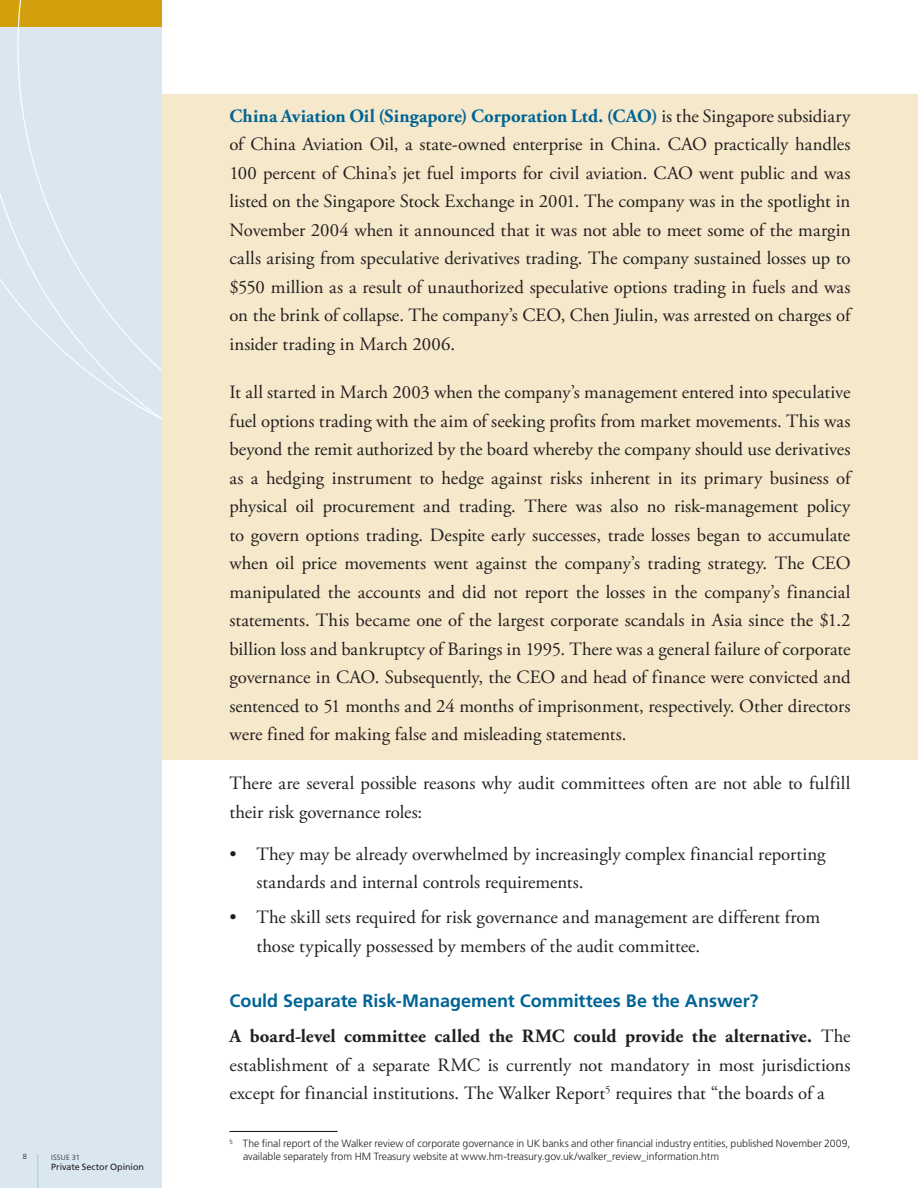
<style>
.page{position:relative;width:918px;height:1188px;background:#fff}
.page>*{position:absolute;margin:0;border:0;box-sizing:border-box;transform-origin:0 0}
.Body_Copy{font:18.75px/28.5px "Adobe Garamond Pro";color:#231f20;text-align:justify}
.Small_Headline{font:700 18px "Frutiger";color:#006494}
.FOOTNOTE{font:300 10.5px/12.6px "Frutiger";letter-spacing:-.005em;color:#231f20}
.t1{font:9px "Frutiger";letter-spacing:-.005em;color:#231f20}
.t2{font:300 7.5px "Frutiger";letter-spacing:.015em;color:#231f20}
.s1{font-weight:700;color:#006494}
.s2{font-weight:700}
</style>
<div class="page">
<div style="left:0;top:0;width:162px;height:1188px;background:#dae7f1"></div>
<hr style="left:37px;top:1154px;width:1px;height:34px;background:#a8c8de">
<svg style="left:0;top:0;width:162px;height:420px"></svg>
<div style="left:162px;top:94px;width:756px;height:666px;background:#f6e8ca"></div>
<hr style="left:230px;top:1131px;width:108px;height:1px;background:#231f20">
<p class="t2" style="left:23px;top:1153px;width:6px">8</p>
<p class="t2" style="left:51px;top:1153px;width:30px">ISSUE 31</p>
<p class="t1" style="left:51px;top:1162px;width:94px">Private Sector Opinion</p>
<p class="Body_Copy" style="left:230px;top:102px;width:623px"><span class="s1">China Aviation Oil (Singapore) Corporation Ltd. (CAO)</span> is the Singapore subsidiary of China Aviation Oil, a state-owned enterprise in China. CAO practically handles 100 percent of China’s jet fuel imports for civil aviation. CAO went public and was listed on the Singapore Stock Exchange in 2001. The company was in the spotlight in November 2004 when it announced that it was not able to meet some of the margin calls arising from speculative derivatives trading. The company sustained losses up to $550 million as a result of unauthorized speculative options trading in fuels and was on the brink of collapse. The company’s CEO, Chen Jiulin, was arrested on charges of insider trading in March 2006.</p>
<p class="Body_Copy" style="left:230px;top:379px;width:623px">It all started in March 2003 when the company’s management entered into speculative fuel options trading with the aim of seeking profits from market movements. This was beyond the remit authorized by the board whereby the company should use derivatives as a hedging instrument to hedge against risks inherent in its primary business of physical oil procurement and trading. There was also no risk-management policy to govern options trading. Despite early successes, trade losses began to accumulate when oil price movements went against the company’s trading strategy. The CEO manipulated the accounts and did not report the losses in the company’s financial statements. This became one of the largest corporate scandals in Asia since the $1.2 billion loss and bankruptcy of Barings in 1995. There was a general failure of corporate governance in CAO. Subsequently, the CEO and head of finance were convicted and sentenced to 51 months and 24 months of imprisonment, respectively. Other directors were fined for making false and misleading statements.</p>
<p class="Body_Copy" style="left:230px;top:770px;width:622px">There are several possible reasons why audit committees often are not able to fulfill their risk governance roles:</p>
<p class="Body_Copy" style="left:256px;top:840px;width:571px;text-indent:-27px">• They may be already overwhelmed by increasingly complex financial reporting standards and internal controls requirements.</p>
<p class="Body_Copy" style="left:256px;top:904px;width:565px;text-indent:-27px">• The skill sets required for risk governance and management are different from those typically possessed by members of the audit committee.</p>
<p class="Small_Headline" style="left:230px;top:990px;width:530px">Could Separate Risk-Management Committees Be the Answer?</p>
<p class="Body_Copy" style="left:230px;top:1023px;width:623px"><span class="s2">A board-level committee called the RMC could provide the alternative.</span> The establishment of a separate RMC is currently not mandatory in most jurisdictions except for financial institutions. The Walker Report<sup>5</sup> requires that “the boards of a</p>
<p class="FOOTNOTE" style="left:243px;top:1138px;width:609px;text-indent:-14px"><sup>5</sup> The final report of the Walker review of corporate governance in UK banks and other financial industry entities, published November 2009, available separately from HM Treasury website at www.hm-treasury.gov.uk/walker_review_information.htm</p>
</div>
